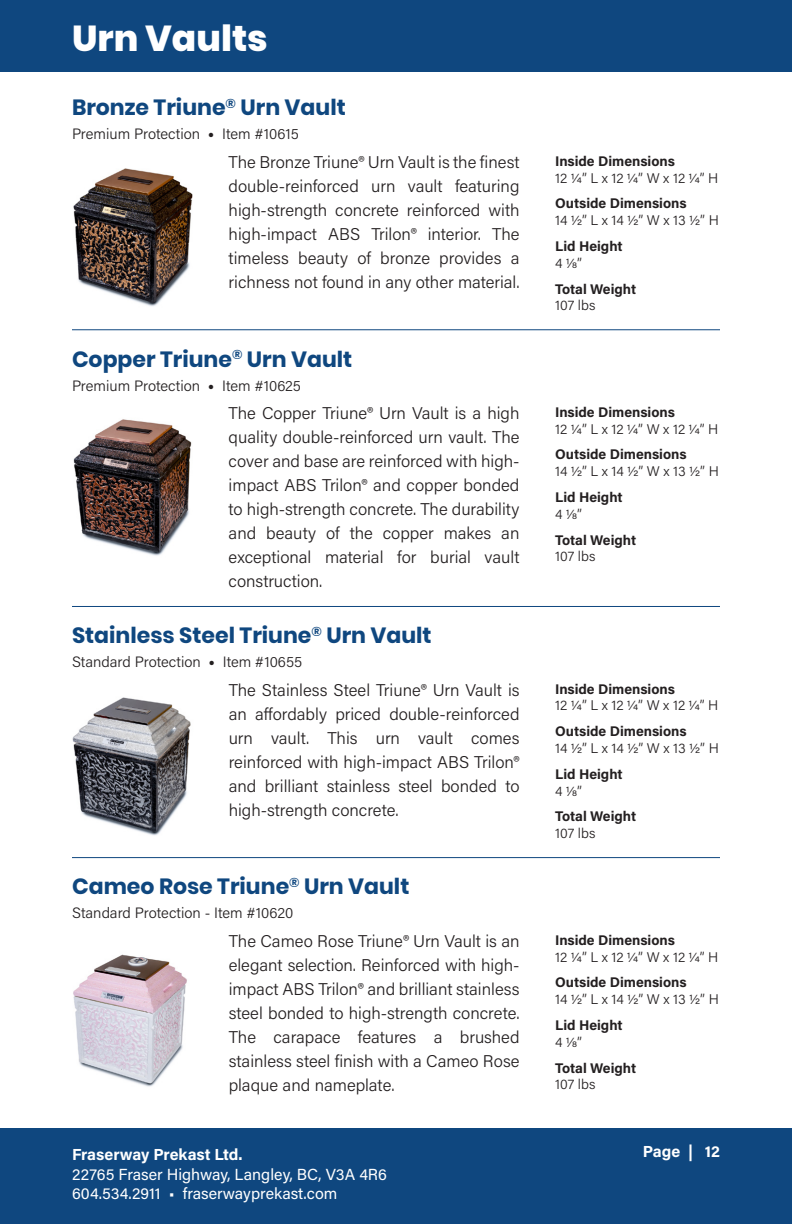
<style>
.page{position:relative;width:792px;height:1224px;background:#fff}
.page>*{position:absolute;margin:0;border:0;box-sizing:border-box;transform-origin:0 0}
.t1{font:800 36px "Poppins";color:#fff}
.t2{font:700 22px "Poppins";color:#0f477f}
.t3{font:300 17px/24px "Acumin Pro";color:#231f20;text-align:justify}
.t4{font:16px/19.2px "Acumin Pro";color:#fff}
.t5{font:700 16px "Acumin Pro";letter-spacing:-.01em;color:#fff}
.t6{font:300 15px "Acumin Pro";color:#231f20}
.t7{font:300 14px "Acumin Pro";color:#231f20}
.t8{font:700 14px "Acumin Pro";color:#231f20}
.s1{font-family:"Playfair Display";font-weight:400}
</style>
<div class="page">
<div style="left:0;top:1128px;width:792px;height:96px;background:#0f477f"></div>
<div style="left:0;top:0;width:792px;height:72px;background:#0f477f"></div>
<img style="left:73px;top:168px;width:120px;height:138px">
<hr style="left:72px;top:329px;width:648px;height:1px;background:#0f477f">
<img style="left:73px;top:419px;width:119px;height:137px">
<hr style="left:72px;top:606px;width:648px;height:1px;background:#0f477f">
<img style="left:72px;top:697px;width:119px;height:139px">
<hr style="left:72px;top:857px;width:648px;height:1px;background:#0f477f">
<img style="left:73px;top:954px;width:114px;height:133px">
<p class="t1" style="left:72px;top:17px;width:197px">Urn Vaults</p>
<p class="t2" style="left:72px;top:95px;width:275px">Bronze Triune<sup>®</sup> Urn Vault</p>
<p class="t6" style="left:72px;top:124px;width:228px">Premium Protection <span class="s1">•</span> Item #10615</p>
<p class="t3" style="left:229px;top:149px;width:292px">The Bronze Triune® Urn Vault is the finest double-reinforced urn vault featuring high-strength concrete reinforced with high-impact ABS Trilon® interior. The timeless beauty of bronze provides a richness not found in any other material.</p>
<p class="t8" style="left:555px;top:151px;width:121px">Inside Dimensions</p>
<p class="t7" style="left:555px;top:168px;width:165px">12 1/4” L x 12 1/4” W x 12 1/4” H</p>
<p class="t8" style="left:555px;top:194px;width:133px">Outside Dimensions</p>
<p class="t7" style="left:555px;top:211px;width:165px">14 1/2” L x 14 1/2” W x 13 1/2” H</p>
<p class="t8" style="left:555px;top:236px;width:69px">Lid Height</p>
<p class="t7" style="left:555px;top:253px;width:28px">4 1/8”</p>
<p class="t8" style="left:555px;top:279px;width:83px">Total Weight</p>
<p class="t7" style="left:555px;top:296px;width:42px">107 lbs</p>
<p class="t2" style="left:72px;top:346px;width:282px">Copper Triune<sup>®</sup> Urn Vault</p>
<p class="t6" style="left:72px;top:375px;width:230px">Premium Protection <span class="s1">•</span> Item #10625</p>
<p class="t3" style="left:229px;top:400px;width:292px">The Copper Triune® Urn Vault is a high quality double-reinforced urn vault. The cover and base are reinforced with high&shy;impact ABS Trilon® and copper bonded to high-strength concrete. The durability and beauty of the copper makes an exceptional material for burial vault construction.</p>
<p class="t8" style="left:555px;top:402px;width:121px">Inside Dimensions</p>
<p class="t7" style="left:555px;top:419px;width:165px">12 1/4” L x 12 1/4” W x 12 1/4” H</p>
<p class="t8" style="left:555px;top:445px;width:133px">Outside Dimensions</p>
<p class="t7" style="left:555px;top:462px;width:165px">14 1/2” L x 14 1/2” W x 13 1/2” H</p>
<p class="t8" style="left:555px;top:487px;width:69px">Lid Height</p>
<p class="t7" style="left:555px;top:504px;width:28px">4 1/8”</p>
<p class="t8" style="left:555px;top:530px;width:83px">Total Weight</p>
<p class="t7" style="left:555px;top:547px;width:42px">107 lbs</p>
<p class="t2" style="left:72px;top:623px;width:361px">Stainless Steel Triune<sup>®</sup> Urn Vault</p>
<p class="t6" style="left:72px;top:652px;width:232px">Standard Protection <span class="s1">•</span> Item #10655</p>
<p class="t3" style="left:229px;top:677px;width:292px">The Stainless Steel Triune® Urn Vault is an affordably priced double-reinforced urn vault. This urn vault comes reinforced with high-impact ABS Trilon® and brilliant stainless steel bonded to high-strength concrete.</p>
<p class="t8" style="left:555px;top:679px;width:121px">Inside Dimensions</p>
<p class="t7" style="left:555px;top:696px;width:165px">12 1/4” L x 12 1/4” W x 12 1/4” H</p>
<p class="t8" style="left:555px;top:721px;width:133px">Outside Dimensions</p>
<p class="t7" style="left:555px;top:738px;width:165px">14 1/2” L x 14 1/2” W x 13 1/2” H</p>
<p class="t8" style="left:555px;top:764px;width:69px">Lid Height</p>
<p class="t7" style="left:555px;top:781px;width:28px">4 1/8”</p>
<p class="t8" style="left:555px;top:807px;width:83px">Total Weight</p>
<p class="t7" style="left:555px;top:824px;width:42px">107 lbs</p>
<p class="t2" style="left:72px;top:874px;width:339px">Cameo Rose Triune<sup>®</sup> Urn Vault</p>
<p class="t6" style="left:72px;top:903px;width:223px">Standard Protection - Item #10620</p>
<p class="t3" style="left:229px;top:928px;width:292px">The Cameo Rose Triune® Urn Vault is an elegant selection. Reinforced with high&shy;impact ABS Trilon® and brilliant stainless steel bonded to high-strength concrete.<br>The carapace features a brushed stainless steel finish with a Cameo Rose plaque and nameplate.</p>
<p class="t8" style="left:555px;top:930px;width:121px">Inside Dimensions</p>
<p class="t7" style="left:555px;top:947px;width:165px">12 1/4” L x 12 1/4” W x 12 1/4” H</p>
<p class="t8" style="left:555px;top:973px;width:133px">Outside Dimensions</p>
<p class="t7" style="left:555px;top:990px;width:165px">14 1/2” L x 14 1/2” W x 13 1/2” H</p>
<p class="t8" style="left:555px;top:1015px;width:69px">Lid Height</p>
<p class="t7" style="left:555px;top:1032px;width:28px">4 1/8”</p>
<p class="t8" style="left:555px;top:1058px;width:83px">Total Weight</p>
<p class="t7" style="left:555px;top:1075px;width:42px">107 lbs</p>
<p class="t5" style="left:72px;top:1144px;width:172px">Fraserway Prekast Ltd.</p>
<p class="t4" style="left:72px;top:1164px;width:317px">22765 Fraser Highway, Langley, BC, V3A 4R6<br>604.534.2911 • fraserwayprekast.com</p>
<p class="t5" style="left:643px;top:1141px;width:79px">Page | 12</p>
</div>
